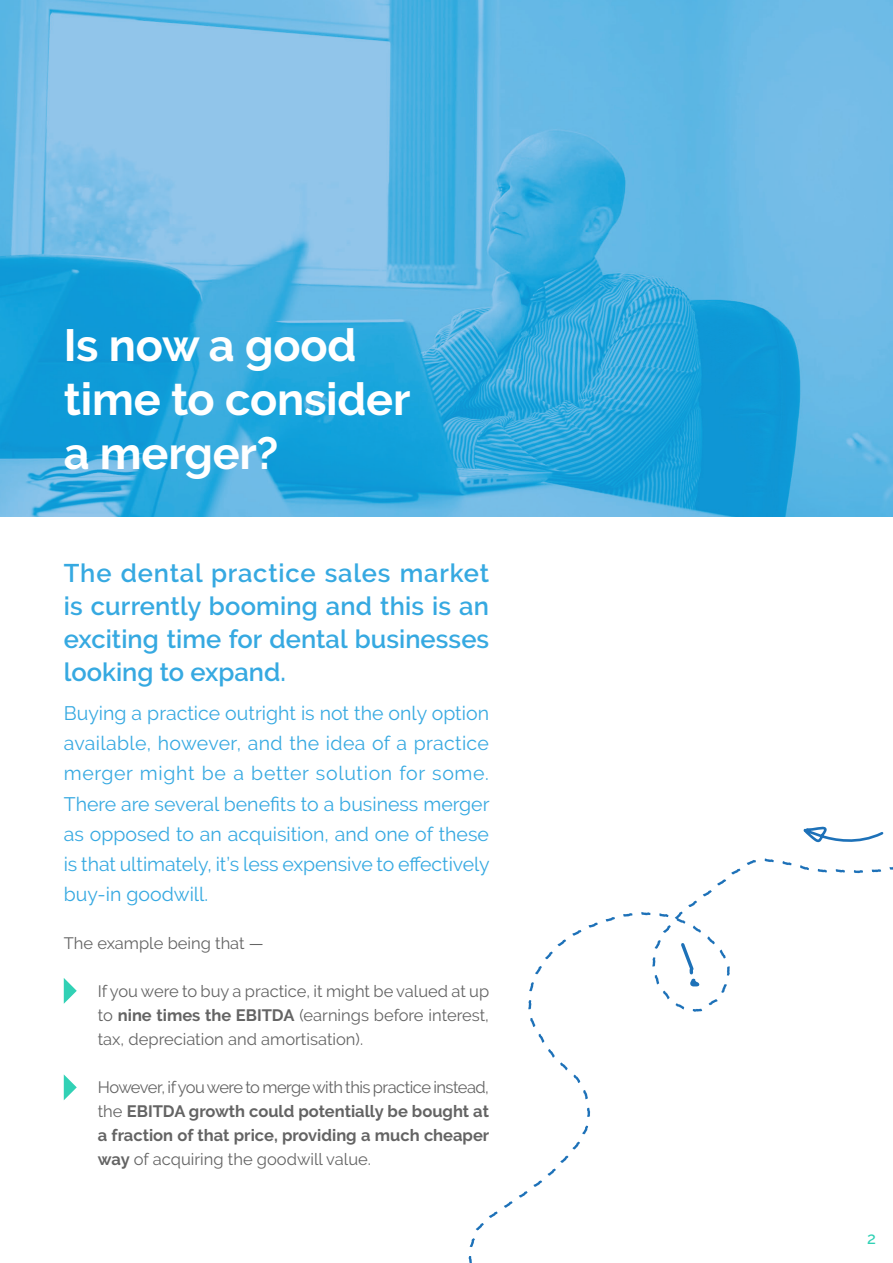
<style>
.page{position:relative;width:893px;height:1263px;background:#fff}
.page>*{position:absolute;margin:0;border:0;box-sizing:border-box;transform-origin:0 0}
.t1{font:700 45px "Raleway";letter-spacing:-.005em;color:#fff}
.Paragraph_Style_1{font:600 25.5px/33px "Raleway";letter-spacing:.005em;color:#36a9e1;text-align:justify}
.Paragraph_Style_1-2{font:19.5px/30px "Raleway";letter-spacing:-.005em;color:#36a9e1;text-align:justify}
.Paragraph_Style_1-3{font:700 16.5px/24px "Raleway";color:#646464;text-align:justify}
.Paragraph_Style_1-4{font:16.5px/24px "Raleway";color:#646464;text-align:justify}
.t2{font:500 16.5px "Raleway";color:#31d1b5}
.s1{font-weight:700}
.s2{font-weight:400}
</style>
<div class="page">
<img style="left:0;top:0;width:893px;height:517px">
<svg style="left:468px;top:1256px;width:4px;height:7px"></svg>
<svg style="left:469px;top:1238px;width:6px;height:9px"></svg>
<svg style="left:476px;top:1211px;width:22px;height:19px"></svg>
<svg style="left:504px;top:1201px;width:9px;height:7px"></svg>
<svg style="left:519px;top:1141px;width:61px;height:57px"></svg>
<svg style="left:582px;top:1126px;width:6px;height:8px"></svg>
<svg style="left:587px;top:1108px;width:3px;height:9px"></svg>
<svg style="left:583px;top:1090px;width:5px;height:9px"></svg>
<svg style="left:548px;top:1049px;width:32px;height:34px"></svg>
<svg style="left:538px;top:1033px;width:7px;height:10px"></svg>
<svg style="left:530px;top:1018px;width:6px;height:9px"></svg>
<svg style="left:528px;top:1000px;width:3px;height:9px"></svg>
<svg style="left:529px;top:982px;width:5px;height:9px"></svg>
<svg style="left:535px;top:966px;width:7px;height:8px"></svg>
<svg style="left:545px;top:939px;width:21px;height:20px"></svg>
<svg style="left:572px;top:930px;width:10px;height:6px"></svg>
<svg style="left:589px;top:922px;width:9px;height:6px"></svg>
<svg style="left:606px;top:917px;width:9px;height:5px"></svg>
<svg style="left:623px;top:913px;width:9px;height:4px"></svg>
<svg style="left:641px;top:868px;width:100px;height:144px"></svg>
<svg style="left:747px;top:860px;width:9px;height:5px"></svg>
<svg style="left:765px;top:858px;width:9px;height:4px"></svg>
<svg style="left:782px;top:826px;width:111px;height:47px"></svg>
<svg style="left:64px;top:978px;width:13px;height:26px"></svg>
<svg style="left:64px;top:1074px;width:13px;height:26px"></svg>
<p class="t1" style="left:64px;top:320px;width:294px">Is now a good</p>
<p class="t1" style="left:64px;top:374px;width:348px">time to consider</p>
<p class="t1" style="left:64px;top:428px;width:216px">a merger?</p>
<p class="Paragraph_Style_1" style="left:64px;top:557px;width:427px">The dental practice sales market is currently booming and this is an exciting time for dental businesses looking to expand.</p>
<p class="Paragraph_Style_1-2" style="left:64px;top:698px;width:427px">Buying a practice outright is not the only option available, however, and the idea of a practice merger might be a better solution for some.<br>There are several benefits to a business merger as opposed to an acquisition, and one of these is that ultimately, it’s less expensive to effectively buy-in goodwill.</p>
<p class="Paragraph_Style_1-4" style="left:64px;top:931px;width:202px">The example being that —</p>
<p class="Paragraph_Style_1-4" style="left:98px;top:979px;width:393px">If you were to buy a practice, it might be valued at up to <span class="s1">nine times the EBITDA</span> (earnings before interest, tax, depreciation and amortisation).</p>
<p class="Paragraph_Style_1-3" style="left:98px;top:1075px;width:393px"><span class="s2">However, if you were to merge with this practice instead, the</span> EBITDA growth could potentially be bought at a fraction of that price, providing a much cheaper way <span class="s2">of acquiring the goodwill value.</span></p>
<p class="t2" style="left:867px;top:1228px;width:10px">2</p>
</div>
